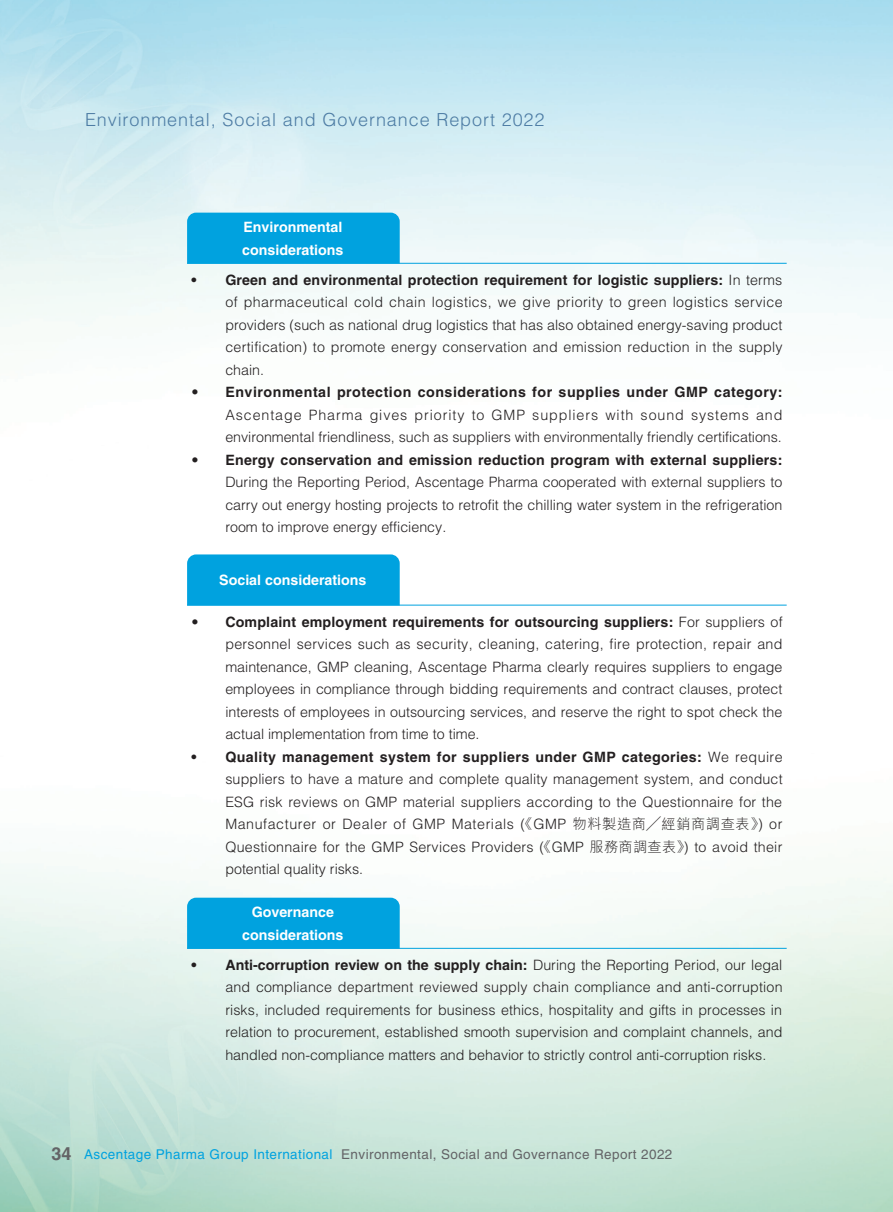
<style>
.page{position:relative;width:893px;height:1212px;background:#fff}
.page>*{position:absolute;margin:0;border:0;box-sizing:border-box;transform-origin:0 0}
.t1{font:300 18px "Helvetica LT Std";letter-spacing:.05em;color:#4d7ca4}
.t2{font:300 14.25px/22.5px "Helvetica LT Std";color:#231f20;text-align:justify}
.t3{font:700 14.25px/22.5px "Helvetica LT Std";color:#fff}
.t4{font:13.5px "Helvetica LT Std";letter-spacing:.03em;color:#636366}
.s1{font-weight:700}
.s2{font-family:"M Hei HK"}
.s3{font-weight:700;font-size:18px}
.s4{color:#00a2df}
</style>
<div class="page">
<div style="left:187px;top:213px;width:213px;height:50px;background:#00a2df"></div>
<hr style="left:187px;top:263px;width:600px;height:1px;background:#00a2df">
<div style="left:187px;top:898px;width:213px;height:50px;background:#00a2df"></div>
<hr style="left:187px;top:948px;width:600px;height:1px;background:#00a2df">
<div style="left:187px;top:554px;width:213px;height:51px;background:#00a2df"></div>
<hr style="left:187px;top:605px;width:600px;height:1px;background:#00a2df">
<p class="t1" style="left:85px;top:109px;width:461px">Environmental, Social and Governance Report 2022</p>
<p class="t3" style="left:242px;top:216px;width:103px">Environmental considerations</p>
<p class="t2" style="left:225px;top:268px;width:559px;text-indent:-34px"><span class="s1">• Green and environmental protection requirement for logistic suppliers:</span> In terms of pharmaceutical cold chain logistics, we give priority to green logistics service providers (such as national drug logistics that has also obtained energy-saving product certification) to promote energy conservation and emission reduction in the supply chain.</p>
<p class="t2" style="left:225px;top:381px;width:559px;text-indent:-34px">• <span class="s1">Environmental protection considerations for supplies under GMP category:<br></span>Ascentage Pharma gives priority to GMP suppliers with sound systems and environmental friendliness, such as suppliers with environmentally friendly certifications.</p>
<p class="t2" style="left:225px;top:448px;width:559px;text-indent:-34px">• <span class="s1">Energy conservation and emission reduction program with external suppliers:<br></span>During the Reporting Period, Ascentage Pharma cooperated with external suppliers to carry out energy hosting projects to retrofit the chilling water system in the refrigeration room to improve energy efficiency.</p>
<p class="t3" style="left:219px;top:569px;width:149px">Social considerations</p>
<p class="t2" style="left:225px;top:610px;width:559px;text-indent:-34px">• <span class="s1">Complaint employment requirements for outsourcing suppliers:</span> For suppliers of personnel services such as security, cleaning, catering, fire protection, repair and maintenance, GMP cleaning, Ascentage Pharma clearly requires suppliers to engage employees in compliance through bidding requirements and contract clauses, protect interests of employees in outsourcing services, and reserve the right to spot check the actual implementation from time to time.</p>
<p class="t2" style="left:225px;top:745px;width:559px;text-indent:-34px"><span class="s1">• Quality management system for suppliers under GMP categories:</span> We require suppliers to have a mature and complete quality management system, and conduct ESG risk reviews on GMP material suppliers according to the Questionnaire for the Manufacturer or Dealer of GMP Materials (<span class="s2">《</span>GMP <span class="s2">物料製造商╱經銷商調查表》</span>) or Questionnaire for the GMP Services Providers (<span class="s2">《</span>GMP <span class="s2">服務商調查表》</span>) to avoid their potential quality risks.</p>
<p class="t3" style="left:242px;top:901px;width:103px;text-align:center">Governance considerations</p>
<p class="t2" style="left:225px;top:953px;width:559px;text-indent:-34px"><span class="s1">• Anti-corruption review on the supply chain:</span> During the Reporting Period, our legal and compliance department reviewed supply chain compliance and anti-corruption risks, included requirements for business ethics, hospitality and gifts in processes in relation to procurement, established smooth supervision and complaint channels, and handled non-compliance matters and behavior to strictly control anti-corruption risks.</p>
<p class="t4" style="left:51px;top:1146px;width:622px"><span class="s3">34</span> <span class="s4">Ascentage Pharma Group International</span> Environmental, Social and Governance Report 2022</p>
</div>
